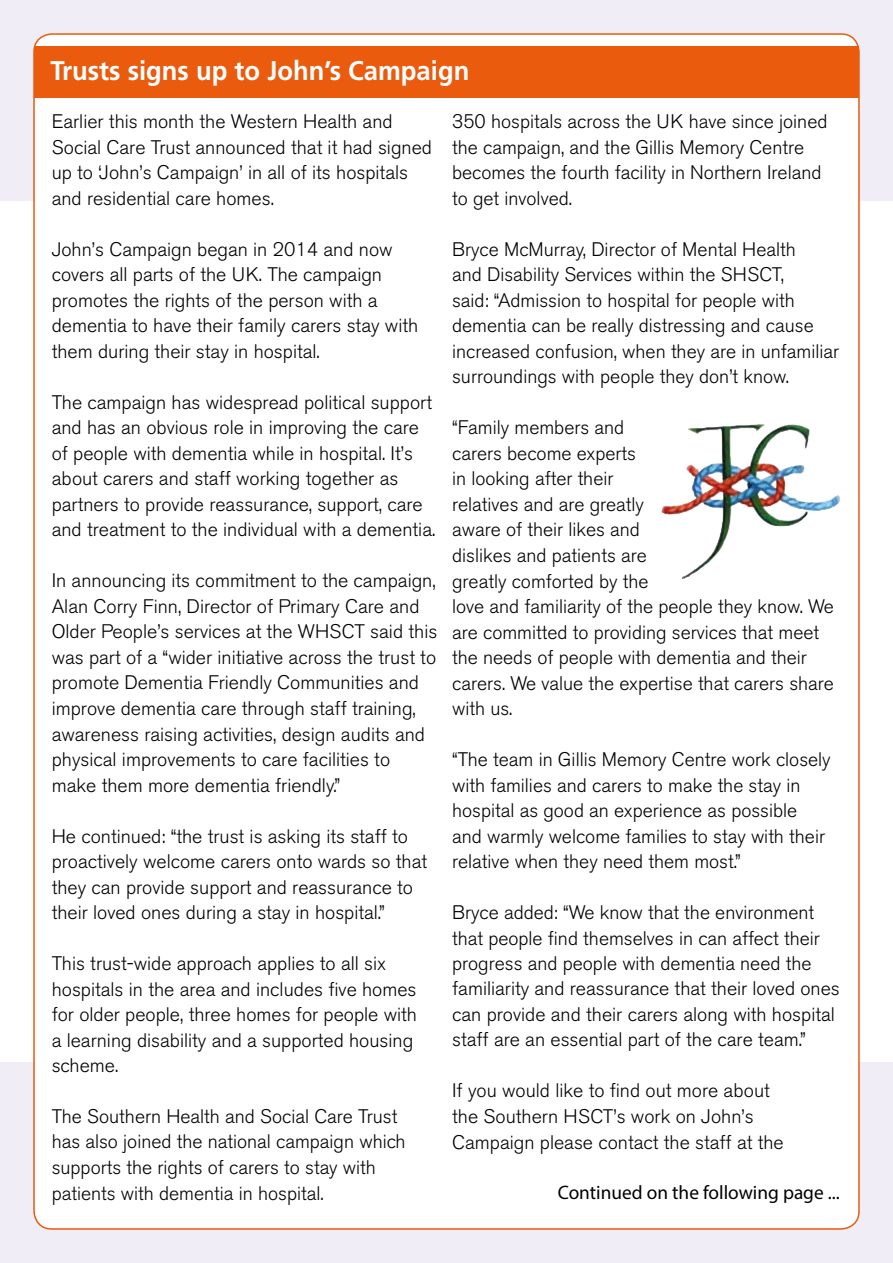
<style>
.page{position:relative;width:893px;height:1263px;background:#fff}
.page>*{position:absolute;margin:0;border:0;box-sizing:border-box;transform-origin:0 0}
.t1{font:700 27px "Frutiger";color:#fff;scale:.95 1}
.t2{font:300 19.5px/25.5px "Akzidenz Grotesk BE";color:#000}
.t3{font:19.5px "Myriad Pro";color:#000}
</style>
<div class="page">
<div style="left:0;top:1063px;width:893px;height:200px;background:#f1edf7"></div>
<div style="left:0;top:0;width:893px;height:200px;background:#f1edf7"></div>
<div style="left:34px;top:34px;width:825px;height:1195px;background:#fff;border-radius:18px"></div>
<div style="left:34px;top:47px;width:825px;height:51px;background:#ea5b0d"></div>
<img style="left:686px;top:424px;width:74px;height:73px">
<h1 class="t1" style="left:50px;top:55px;width:443px">Trusts signs up to John’s Campaign</h1>
<p class="t2" style="left:52px;top:109px;width:382px">Earlier this month the Western Health and Social Care Trust announced that it had signed up to ‘John’s Campaign’ in all of its hospitals and residential care homes.</p>
<p class="t2" style="left:52px;top:237px;width:368px">John’s Campaign began in 2014 and now covers all parts of the UK. The campaign promotes the rights of the person with a dementia to have their family carers stay with them during their stay in hospital.</p>
<p class="t2" style="left:52px;top:390px;width:385px">The campaign has widespread political support and has an obvious role in improving the care of people with dementia while in hospital. It’s about carers and staff working together as partners to provide reassurance, support, care and treatment to the individual with a dementia.</p>
<p class="t2" style="left:52px;top:568px;width:387px">In announcing its commitment to the campaign, Alan Corry Finn, Director of Primary Care and Older People’s services at the WHSCT said this was part of a “wider initiative across the trust to promote Dementia Friendly Communities and improve dementia care through staff training, awareness raising activities, design audits and physical improvements to care facilities to make them more dementia friendly.”</p>
<p class="t2" style="left:52px;top:823px;width:377px">He continued: “the trust is asking its staff to proactively welcome carers onto wards so that they can provide support and reassurance to their loved ones during a stay in hospital.”</p>
<p class="t2" style="left:52px;top:951px;width:367px">This trust-wide approach applies to all six hospitals in the area and includes five homes for older people, three homes for people with a learning disability and a supported housing scheme.</p>
<p class="t2" style="left:52px;top:1104px;width:355px">The Southern Health and Social Care Trust has also joined the national campaign which supports the rights of carers to stay with patients with dementia in hospital.</p>
<p class="t2" style="left:452px;top:109px;width:377px">350 hospitals across the UK have since joined the campaign, and the Gillis Memory Centre becomes the fourth facility in Northern Ireland to get involved.</p>
<p class="t2" style="left:452px;top:237px;width:388px">Bryce McMurray, Director of Mental Health<br>and Disability Services within the SHSCT,<br>said: “Admission to hospital for people with dementia can be really distressing and cause increased confusion, when they are in unfamiliar surroundings with people they don’t know.</p>
<p class="t2" style="left:452px;top:415px;width:383px">“Family members and<br>carers become experts<br>in looking after their<br>relatives and are greatly<br>aware of their likes and<br>dislikes and patients are<br>greatly comforted by the<br>love and familiarity of the people they know. We are committed to providing services that meet the needs of people with dementia and their carers. We value the expertise that carers share with us.</p>
<p class="t2" style="left:452px;top:747px;width:380px">“The team in Gillis Memory Centre work closely with families and carers to make the stay in hospital as good an experience as possible and warmly welcome families to stay with their relative when they need them most.”</p>
<p class="t2" style="left:452px;top:900px;width:389px">Bryce added: “We know that the environment that people find themselves in can affect their progress and people with dementia need the familiarity and reassurance that their loved ones can provide and their carers along with hospital staff are an essential part of the care team.”</p>
<p class="t2" style="left:452px;top:1078px;width:333px">If you would like to find out more about the Southern HSCT’s work on John’s<br>Campaign please contact the staff at the</p>
<p class="t3" style="left:558px;top:1181px;width:284px">Continued on the following page ...</p>
</div>
